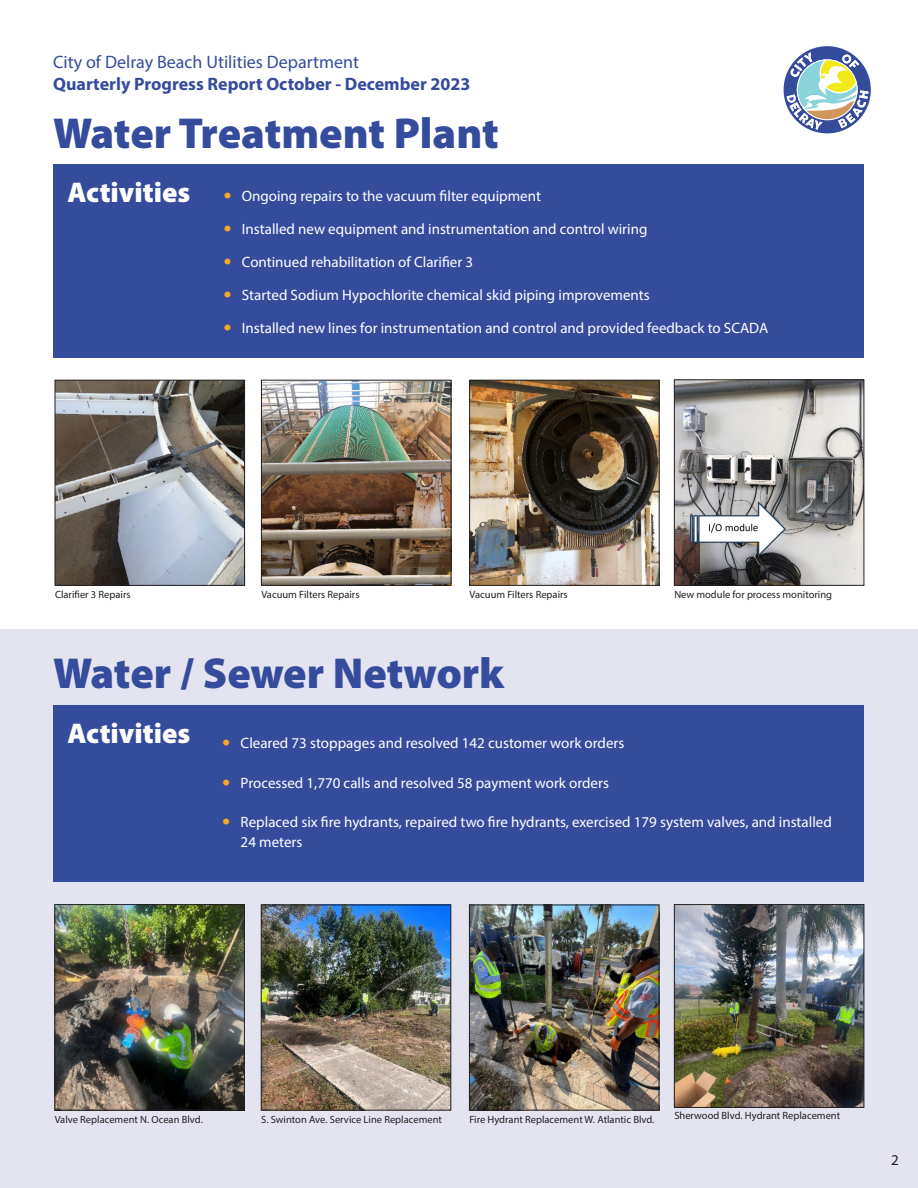
<style>
.page{position:relative;width:918px;height:1188px;background:#fff}
.page>*{position:absolute;margin:0;border:0;box-sizing:border-box;transform-origin:0 0}
.t1{font:900 43.5px "Myriad Pro";letter-spacing:-.005em;color:#354c9d}
.t2{font:900 28.5px "Myriad Pro";color:#fff}
.t3{font:700 18px "Myriad Pro";color:#354c9d}
.t4{font:18px "Myriad Pro";color:#354c9d}
.t5{font:15px/19.5px "Myriad Pro";color:#fff}
.t6{font:15px "Myriad Pro";color:#231f20}
.t7{font:10.5px "Myriad Pro";color:#231f20}
.s1{font-weight:900;font-size:21px;color:#f7a826}
</style>
<div class="page">
<div style="left:53px;top:165px;width:811px;height:193px;background:#354c9d"></div>
<div style="left:0;top:630px;width:918px;height:558px;background:#e4e4f1"></div>
<div style="left:53px;top:706px;width:811px;height:176px;background:#354c9d"></div>
<svg style="left:784px;top:46px;width:87px;height:87px"></svg>
<img style="left:263px;top:907px;width:186px;height:201px">
<div style="left:261px;top:905px;width:190px;height:205px;border:1px solid #231f20"></div>
<img style="left:471px;top:907px;width:186px;height:201px">
<div style="left:469px;top:905px;width:190px;height:205px;border:1px solid #231f20"></div>
<img style="left:676px;top:906px;width:186px;height:200px">
<div style="left:674px;top:904px;width:190px;height:204px;border:1px solid #231f20"></div>
<img style="left:57px;top:906px;width:186px;height:202px">
<div style="left:55px;top:904px;width:190px;height:206px;border:1px solid #231f20"></div>
<img style="left:263px;top:382px;width:186px;height:202px">
<div style="left:261px;top:380px;width:190px;height:206px;border:1px solid #231f20"></div>
<img style="left:471px;top:382px;width:186px;height:202px">
<div style="left:469px;top:380px;width:190px;height:206px;border:1px solid #231f20"></div>
<img style="left:57px;top:382px;width:186px;height:202px">
<div style="left:55px;top:380px;width:190px;height:206px;border:1px solid #231f20"></div>
<img style="left:676px;top:382px;width:186px;height:202px">
<div style="left:674px;top:380px;width:190px;height:206px;border:1px solid #231f20"></div>
<p class="t4" style="left:53px;top:50px;width:307px">City of Delray Beach Utilities Department</p>
<p class="t3" style="left:53px;top:72px;width:419px">Quarterly Progress Report October - December 2023</p>
<p class="t1" style="left:53px;top:104px;width:447px">Water Treatment Plant</p>
<p class="t2" style="left:68px;top:173px;width:124px">Activities</p>
<p class="t5" style="left:224px;top:186px;width:319px"><span class="s1">•</span> Ongoing repairs to the vacuum filter equipment</p>
<p class="t5" style="left:224px;top:219px;width:425px"><span class="s1">•</span> Installed new equipment and instrumentation and control wiring</p>
<p class="t5" style="left:224px;top:252px;width:251px"><span class="s1">•</span> Continued rehabilitation of Clarifier 3</p>
<p class="t5" style="left:224px;top:285px;width:427px"><span class="s1">•</span> Started Sodium Hypochlorite chemical skid piping improvements</p>
<p class="t5" style="left:224px;top:318px;width:546px"><span class="s1">•</span> Installed new lines for instrumentation and control and provided feedback to SCADA</p>
<p class="t7" style="left:55px;top:588px;width:77px">Clarifier 3 Repairs</p>
<p class="t7" style="left:261px;top:588px;width:100px">Vacuum Filters Repairs</p>
<p class="t7" style="left:470px;top:588px;width:100px">Vacuum Filters Repairs</p>
<p class="t7" style="left:674px;top:588px;width:159px">New module for process monitoring</p>
<p class="t1" style="left:53px;top:644px;width:453px">Water / Sewer Network</p>
<p class="t2" style="left:68px;top:714px;width:124px">Activities</p>
<p class="t5" style="left:223px;top:733px;width:403px"><span class="s1">•</span> Cleared 73 stoppages and resolved 142 customer work orders</p>
<p class="t5" style="left:223px;top:773px;width:388px"><span class="s1">•</span> Processed 1,770 calls and resolved 58 payment work orders</p>
<p class="t5" style="left:241px;top:812px;width:593px;text-indent:-18px"><span class="s1">•</span> Replaced six fire hydrants, repaired two fire hydrants, exercised 179 system valves, and installed<br>24 meters</p>
<p class="t7" style="left:55px;top:1113px;width:150px">Valve Replacement N. Ocean Blvd.</p>
<p class="t7" style="left:261px;top:1113px;width:182px">S. Swinton Ave. Service Line Replacement</p>
<p class="t7" style="left:469px;top:1113px;width:187px">Fire Hydrant Replacement W. Atlantic Blvd.</p>
<p class="t7" style="left:674px;top:1109px;width:167px">Sherwood Blvd. Hydrant Replacement</p>
<p class="t6" style="left:891px;top:1150px;width:9px">2</p>
</div>
